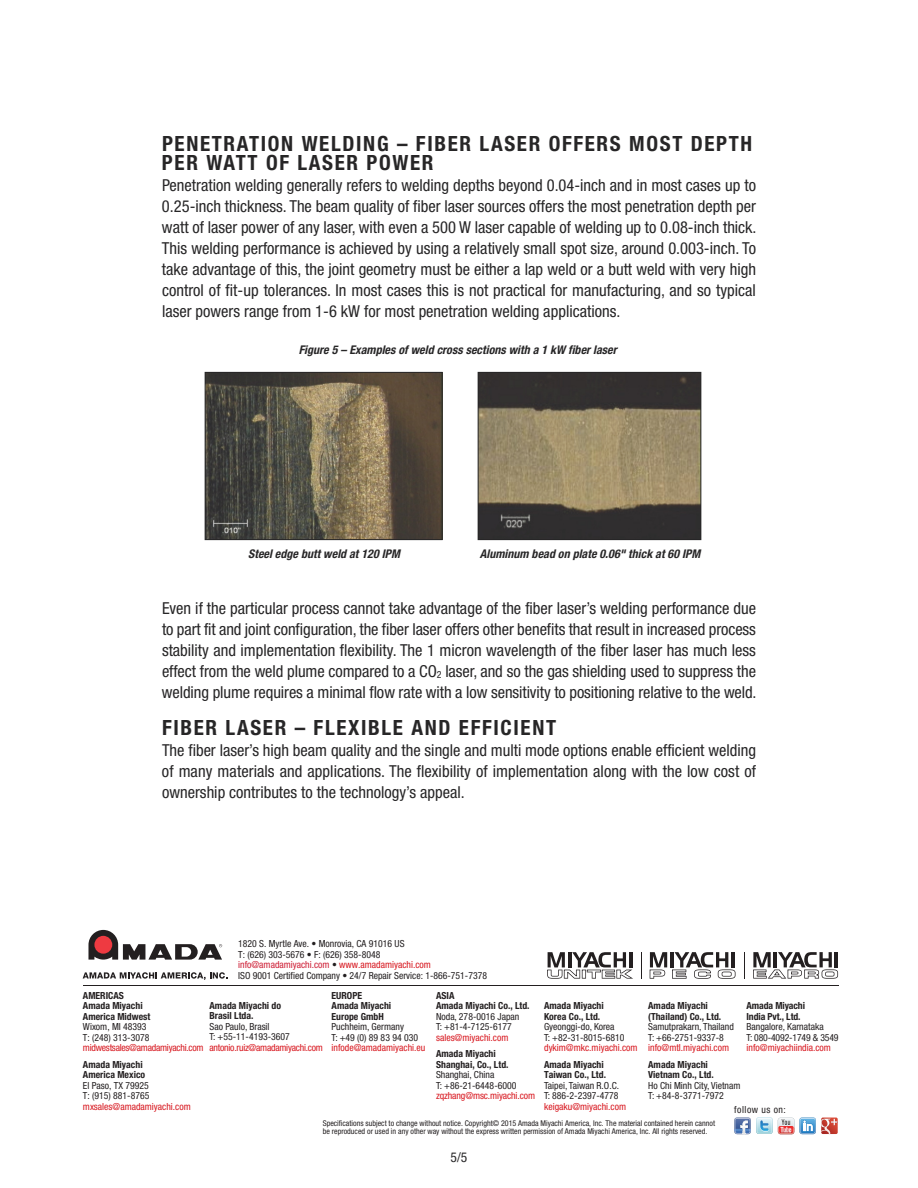
<style>
.page{position:relative;width:918px;height:1188px;background:#fff}
.page>*{position:absolute;margin:0;border:0;box-sizing:border-box;transform-origin:0 0}
.t1{font:700 condensed 21px/19.5px "Helvetica Neue";letter-spacing:.08em;color:#272627}
.t2{font:condensed 16.5px/21px "Helvetica Neue";color:#272627;text-align:justify}
.t3{font:condensed 13.5px "Helvetica Neue";color:#272627}
.t4{font:italic 700 condensed 12px "Helvetica Neue";letter-spacing:.005em;color:#272627}
.t5{font:condensed 9.75px/10.5px "Helvetica Neue";color:#231f20}
.t6{font:700 condensed 9.75px/10.5px "Helvetica Neue";color:#231f20}
.t7{font:condensed 9.75px "Helvetica Neue";color:#d8171f}
.t8{font:condensed 9.75px "Helvetica Neue";letter-spacing:-.025em;color:#d7171f}
.t9{font:condensed 9.75px "Helvetica Neue";letter-spacing:-.025em;color:#d8171f}
.t10{font:condensed 9.75px "Helvetica Neue";color:#d7171f}
.t11{font:condensed 9.75px "Helvetica Neue";letter-spacing:.05em;color:#231f20}
.t12{font:condensed 7.95px/8.4px "Helvetica Neue";color:#231f20}
.s1{font-size:9.9px}
.s2{color:#ce1f36}
.s3{color:#d7171f}
</style>
<div class="page">
<img style="left:207px;top:374px;width:234px;height:164px">
<div style="left:205px;top:372px;width:238px;height:168px;border:1px solid #272627"></div>
<img style="left:480px;top:374px;width:219px;height:164px">
<div style="left:478px;top:372px;width:223px;height:168px;border:1px solid #272627"></div>
<svg style="left:734px;top:1117px;width:104px;height:18px"></svg>
<svg style="left:547px;top:952px;width:86px;height:27px"></svg>
<hr style="left:629px;top:952px;width:3px;height:15px;background:#231f20">
<svg style="left:650px;top:952px;width:86px;height:27px"></svg>
<hr style="left:731px;top:952px;width:4px;height:15px;background:#231f20">
<svg style="left:753px;top:952px;width:85px;height:27px"></svg>
<hr style="left:835px;top:952px;width:3px;height:15px;background:#231f20">
<svg style="left:88px;top:930px;width:134px;height:30px"></svg>
<svg style="left:83px;top:972px;width:145px;height:8px"></svg>
<svg style="left:641px;top:952px;width:1px;height:27px"></svg>
<svg style="left:744px;top:952px;width:1px;height:27px"></svg>
<hr style="left:83px;top:985px;width:756px;height:1px;background:#231f20">
<p class="t1" style="left:162px;top:136px;width:592px">PENETRATION WELDING – FIBER LASER OFFERS MOST DEPTH<br>PER WATT OF LASER POWER</p>
<p class="t2" style="left:162px;top:177px;width:596px">Penetration welding generally refers to welding depths beyond 0.04-inch and in most cases up to 0.25-inch thickness. The beam quality of fiber laser sources offers the most penetration depth per watt of laser power of any laser, with even a 500 W laser capable of welding up to 0.08-inch thick.<br>This welding performance is achieved by using a relatively small spot size, around 0.003-inch. To take advantage of this, the joint geometry must be either a lap weld or a butt weld with very high control of fit-up tolerances. In most cases this is not practical for manufacturing, and so typical laser powers range from 1-6 kW for most penetration welding applications.</p>
<p class="t4" style="left:299px;top:345px;width:320px">Figure 5 – Examples of weld cross sections with a 1 kW fiber laser</p>
<p class="t4" style="left:248px;top:550px;width:153px">Steel edge butt weld at 120 IPM</p>
<p class="t4" style="left:480px;top:550px;width:222px">Aluminum bead on plate 0.06" thick at 60 IPM</p>
<p class="t2" style="left:162px;top:599px;width:596px">Even if the particular process cannot take advantage of the fiber laser’s welding performance due to part fit and joint configuration, the fiber laser offers other benefits that result in increased process stability and implementation flexibility. The 1 micron wavelength of the fiber laser has much less effect from the weld plume compared to a CO<span class="s1">2</span> laser, and so the gas shielding used to suppress the welding plume requires a minimal flow rate with a low sensitivity to positioning relative to the weld.</p>
<p class="t1" style="left:162px;top:719px;width:396px">FIBER LASER – FLEXIBLE AND EFFICIENT</p>
<p class="t2" style="left:162px;top:741px;width:596px">The fiber laser’s high beam quality and the single and multi mode options enable efficient welding of many materials and applications. The flexibility of implementation along with the low cost of ownership contributes to the technology’s appeal.</p>
<p class="t5" style="left:238px;top:939px;width:250px">1820 S. Myrtle Ave. • Monrovia, CA 91016 US<br>T: (626) 303-5676 • F: (626) 358-8048<br><span class="s2">info@amadamiyachi.com</span> • <span class="s3">www.amadamiyachi.com<br></span>ISO 9001 Certified Company • 24/7 Repair Service: 1-866-751-7378</p>
<p class="t6" style="left:83px;top:991px;width:69px">AMERICAS<br>Amada Miyachi<br>America Midwest</p>
<p class="t5" style="left:83px;top:1022px;width:68px">Wixom, MI 48393<br>T: (248) 313-3078</p>
<p class="t8" style="left:83px;top:1044px;width:122px">midwestsales@amadamiyachi.com</p>
<p class="t6" style="left:83px;top:1060px;width:64px">Amada Miyachi<br>America Mexico</p>
<p class="t5" style="left:83px;top:1081px;width:68px">El Paso, TX 79925<br>T: (915) 881-8765</p>
<p class="t10" style="left:83px;top:1103px;width:109px">mxsales@amadamiyachi.com</p>
<p class="t6" style="left:210px;top:1001px;width:73px">Amada Miyachi do<br>Brasil Ltda.</p>
<p class="t5" style="left:210px;top:1022px;width:82px">Sao Paulo, Brasil<br>T: +55-11-4193-3607</p>
<p class="t9" style="left:210px;top:1044px;width:115px">antonio.ruiz@amadamiyachi.com</p>
<p class="t6" style="left:332px;top:991px;width:61px">EUROPE<br>Amada Miyachi<br>Europe GmbH</p>
<p class="t5" style="left:332px;top:1022px;width:88px">Puchheim, Germany<br>T: +49 (0) 89 83 94 030</p>
<p class="t7" style="left:332px;top:1044px;width:95px">infode@amadamiyachi.eu</p>
<p class="t6" style="left:436px;top:991px;width:95px">ASIA<br>Amada Miyachi Co., Ltd.</p>
<p class="t5" style="left:436px;top:1012px;width:85px">Noda, 278-0016 Japan<br>T: +81-4-7125-6177</p>
<p class="t7" style="left:436px;top:1034px;width:74px">sales@miyachi.com</p>
<p class="t6" style="left:436px;top:1049px;width:74px">Amada Miyachi<br>Shanghai, Co., Ltd.</p>
<p class="t5" style="left:436px;top:1070px;width:82px">Shanghai, China<br>T: +86-21-6448-6000</p>
<p class="t7" style="left:436px;top:1092px;width:101px">zqzhang@msc.miyachi.com</p>
<p class="t6" style="left:544px;top:1001px;width:61px">Amada Miyachi<br>Korea Co., Ltd.</p>
<p class="t5" style="left:544px;top:1022px;width:82px">Gyeonggi-do, Korea<br>T: +82-31-8015-6810</p>
<p class="t7" style="left:544px;top:1044px;width:95px">dykim@mkc.miyachi.com</p>
<p class="t6" style="left:544px;top:1060px;width:64px">Amada Miyachi<br>Taiwan Co., Ltd.</p>
<p class="t5" style="left:544px;top:1081px;width:77px">Taipei, Taiwan R.O.C.<br>T: 886-2-2397-4778</p>
<p class="t7" style="left:544px;top:1103px;width:84px">keigaku@miyachi.com</p>
<p class="t6" style="left:648px;top:1001px;width:75px">Amada Miyachi (Thailand) Co., Ltd.</p>
<p class="t5" style="left:648px;top:1022px;width:87px">Samutprakarn, Thailand<br>T: +66-2751-9337-8</p>
<p class="t7" style="left:648px;top:1044px;width:82px">info@mtl.miyachi.com</p>
<p class="t6" style="left:648px;top:1060px;width:67px">Amada Miyachi<br>Vietnam Co., Ltd.</p>
<p class="t5" style="left:648px;top:1081px;width:94px">Ho Chi Minh City, Vietnam<br>T: +84-8-3771-7972</p>
<p class="t6" style="left:747px;top:1001px;width:60px">Amada Miyachi<br>India Pvt., Ltd.</p>
<p class="t5" style="left:747px;top:1022px;width:94px">Bangalore, Karnataka<br>T: 080-4092-1749 &amp; 3549</p>
<p class="t7" style="left:747px;top:1044px;width:86px">info@miyachiindia.com</p>
<p class="t11" style="left:734px;top:1106px;width:53px">follow us on:</p>
<p class="t12" style="left:323px;top:1119px;width:394px">Specifications subject to change without notice. Copyright© 2015 Amada Miyachi America, Inc. The material contained herein cannot be reproduced or used in any other way without the express written permission of Amada Miyachi America, Inc. All rights reserved.</p>
<p class="t3" style="left:451px;top:1153px;width:18px">5/5</p>
</div>
